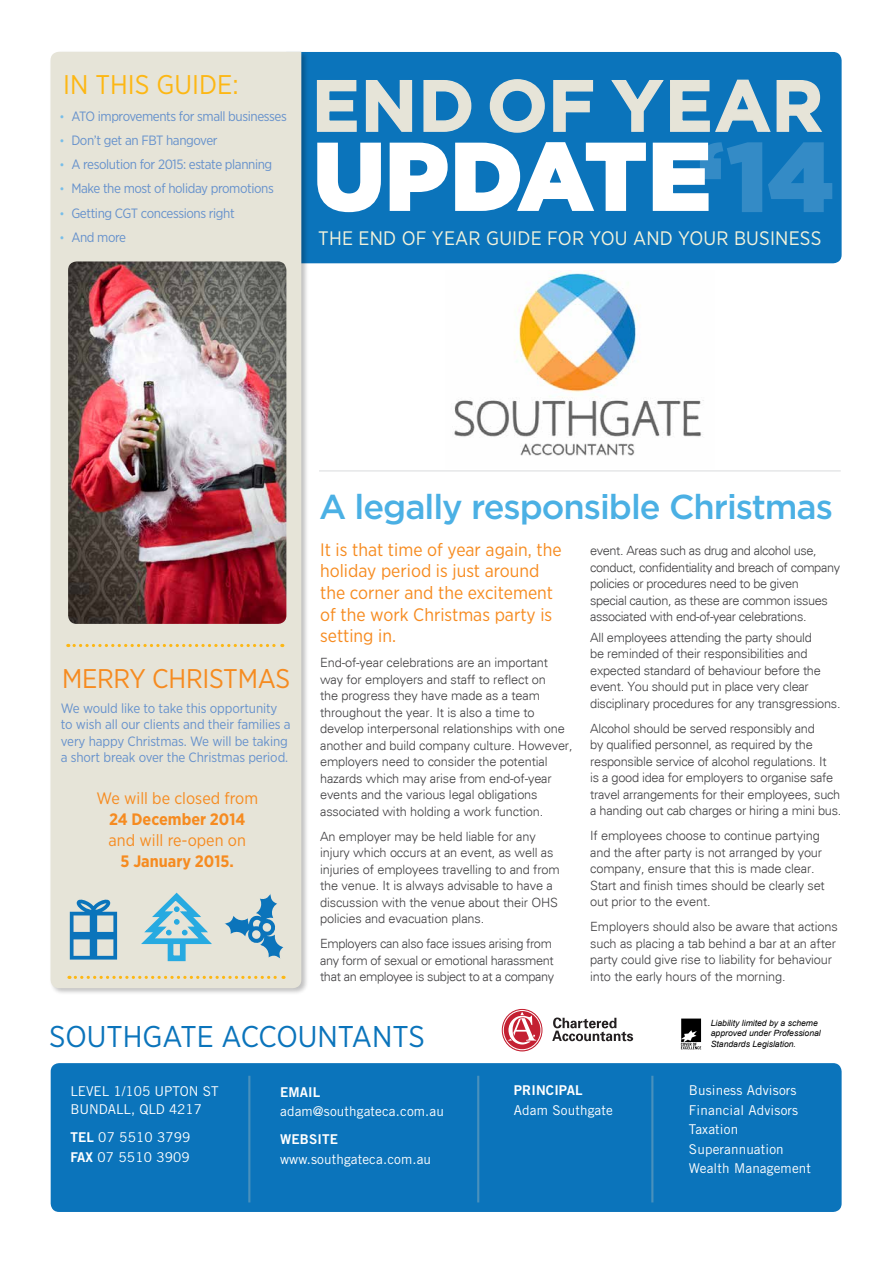
<style>
.page{position:relative;width:893px;height:1263px;background:#fff}
.page>*{position:absolute;margin:0;border:0;box-sizing:border-box;transform-origin:0 0}
.t1{font:900 94.5px "Gotham";color:#fff}
.t2{font:700 72px "Gotham";letter-spacing:.01em;color:#e6e4d8}
.t3{font:500 34.5px "Gotham";letter-spacing:-.03em;color:#4bb0e4}
.t4{font:30px "Gotham Narrow";color:#0b74bb}
.t5{font:27px "Gotham Narrow";letter-spacing:-.01em;color:#f68b20}
.t6{font:27px "Gotham Narrow";color:#fdb714}
.t7{font:19.5px "Gotham Narrow";letter-spacing:.01em;color:#f3f3dc}
.t8{font:18px/21.6px "Gotham Narrow";color:#f68b20}
.t9{font:16.5px "Gotham Narrow";color:#f68b20}
.t10{font:700 16.5px "Gotham Narrow";color:#f68b20}
.t11{font:13.5px/19.5px "Trade Gothic LT Std";letter-spacing:.01em;color:#fff}
.t12{font:13.5px "Gotham Narrow";letter-spacing:-.03em;color:#6792cc}
.t13{font:13.5px/16.5px "Gotham Narrow";letter-spacing:-.01em;color:#6792cc}
.t14{font:13.5px "Trade Gothic LT Std Bd 2";letter-spacing:.01em;color:#fff}
.t15{font:300 12.75px/16.5px "Univers";letter-spacing:-.01em;color:#414042}
.t16{font:300 12.75px/16.5px "Univers";letter-spacing:-.03em;color:#414042}
.t17{font:italic 8.55px/10.4px "Arial";color:#000}
.s1{font-size:12px;color:#78bee9}
.s2{font-size:96px}
.s3{font-family:"Trade Gothic LT Std Bd 2"}
</style>
<div class="page">
<div style="left:278px;top:52px;width:564px;height:211px;background:#0b74bb;border-radius:9px"></div>
<div style="left:49px;top:50px;width:260px;height:946px;background:#000;opacity:.25"></div>
<div style="left:51px;top:52px;width:250px;height:936px;background:#e6e4d8"></div>
<svg style="left:316px;top:80px;width:41px;height:52px"></svg>
<svg style="left:365px;top:80px;width:48px;height:52px"></svg>
<svg style="left:423px;top:80px;width:49px;height:52px"></svg>
<svg style="left:489px;top:79px;width:56px;height:54px"></svg>
<svg style="left:553px;top:80px;width:41px;height:52px"></svg>
<svg style="left:611px;top:79px;width:212px;height:53px"></svg>
<div style="left:51px;top:1063px;width:791px;height:149px;background:#0b74bb;border-radius:9px"></div>
<img style="left:68px;top:261px;width:218px;height:363px">
<hr style="left:319px;top:470px;width:522px;height:2px;background:#e6e7e8">
<svg style="left:317px;top:142px;width:64px;height:71px"></svg>
<svg style="left:389px;top:142px;width:444px;height:70px"></svg>
<img style="left:454px;top:271px;width:250px;height:185px">
<hr style="left:248px;top:1076px;width:2px;height:126px;background:#88aebe">
<hr style="left:477px;top:1076px;width:2px;height:126px;background:#88aebe">
<hr style="left:651px;top:1076px;width:2px;height:126px;background:#88aebe">
<svg style="left:502px;top:1009px;width:40px;height:42px"></svg>
<div style="left:502px;top:1009px;width:40px;height:42px;border:1px solid #c42032;border-radius:50%"></div>
<div style="left:503px;top:1010px;width:38px;height:40px;border:1px solid #fff;border-radius:50%"></div>
<svg style="left:508px;top:1012px;width:28px;height:32px"></svg>
<svg style="left:552px;top:1017px;width:81px;height:24px"></svg>
<svg style="left:681px;top:1018px;width:21px;height:31px"></svg>
<svg style="left:69px;top:976px;width:215px;height:3px"></svg>
<svg style="left:68px;top:644px;width:215px;height:3px"></svg>
<svg style="left:139px;top:891px;width:73px;height:71px"></svg>
<svg style="left:70px;top:899px;width:47px;height:60px"></svg>
<svg style="left:224px;top:893px;width:59px;height:66px"></svg>
<h3 class="t6" style="left:63px;top:67px;width:177px">IN THIS GUIDE:</h3>
<p class="t12" style="left:59px;top:108px;width:229px"><span class="s1">•</span> ATO improvements for small businesses</p>
<p class="t12" style="left:59px;top:132px;width:160px"><span class="s1">•</span> Don’t get an FBT hangover</p>
<p class="t12" style="left:59px;top:156px;width:214px"><span class="s1">•</span> A resolution for 2015: estate planning</p>
<p class="t12" style="left:59px;top:180px;width:216px"><span class="s1">•</span> Make the most of holiday promotions</p>
<p class="t12" style="left:59px;top:205px;width:177px"><span class="s1">•</span> Getting CGT concessions right</p>
<p class="t12" style="left:59px;top:229px;width:68px"><span class="s1">•</span> And more</p>
<h2 class="t2" style="left:312px;top:58px;width:513px">END OF YEAR</h2>
<h1 class="t1" style="left:313px;top:111px;width:522px">UPDATE<span class="s2">‘14</span></h1>
<h3 class="t7" style="left:318px;top:226px;width:505px">THE END OF YEAR GUIDE FOR YOU AND YOUR BUSINESS</h3>
<h3 class="t5" style="left:62px;top:661px;width:230px">MERRY CHRISTMAS</h3>
<p class="t13" style="left:61px;top:700px;width:231px">We would like to take this opportunity to wish all our clients and their families a very happy Christmas. We will be taking a short break over the Christmas period.</p>
<p class="t9" style="left:96px;top:788px;width:163px">We will be closed from</p>
<p class="t10" style="left:109px;top:809px;width:138px">24 December 2014</p>
<p class="t9" style="left:109px;top:830px;width:139px">and will re-open on</p>
<p class="t10" style="left:121px;top:851px;width:115px">5 January 2015.</p>
<h3 class="t3" style="left:319px;top:484px;width:516px">A legally responsible Christmas</h3>
<h3 class="t8" style="left:320px;top:538px;width:243px">It is that time of year again, the holiday period is just around the corner and the excitement of the work Christmas party is setting in.</h3>
<p class="t15" style="left:320px;top:654px;width:254px">End-of-year celebrations are an important way for employers and staff to reflect on<br>the progress they have made as a team throughout the year. It is also a time to develop interpersonal relationships with one another and build company culture. However, employers need to consider the potential hazards which may arise from end-of-year events and the various legal obligations associated with holding a work function.</p>
<p class="t15" style="left:320px;top:828px;width:241px">An employer may be held liable for any injury which occurs at an event, as well as injuries of employees travelling to and from the venue. It is always advisable to have a discussion with the venue about their OHS policies and evacuation plans.</p>
<p class="t16" style="left:320px;top:935px;width:236px">Employers can also face issues arising from any form of sexual or emotional harassment that an employee is subject to at a company</p>
<p class="t16" style="left:590px;top:542px;width:251px">event. Areas such as drug and alcohol use, conduct, confidentiality and breach of company policies or procedures need to be given<br>special caution, as these are common issues associated with end-of-year celebrations.</p>
<p class="t15" style="left:590px;top:629px;width:252px">All employees attending the party should<br>be reminded of their responsibilities and expected standard of behaviour before the event. You should put in place very clear disciplinary procedures for any transgressions.</p>
<p class="t15" style="left:590px;top:720px;width:253px">Alcohol should be served responsibly and<br>by qualified personnel, as required by the responsible service of alcohol regulations. It<br>is a good idea for employers to organise safe travel arrangements for their employees, such a handing out cab charges or hiring a mini bus.</p>
<p class="t15" style="left:590px;top:828px;width:236px">If employees choose to continue partying and the after party is not arranged by your company, ensure that this is made clear.<br>Start and finish times should be clearly set out prior to the event.</p>
<p class="t15" style="left:590px;top:919px;width:249px">Employers should also be aware that actions such as placing a tab behind a bar at an after party could give rise to liability for behaviour into the early hours of the morning.</p>
<h3 class="t4" style="left:49px;top:1018px;width:377px">SOUTHGATE ACCOUNTANTS</h3>
<p class="t17" style="left:711px;top:1018px;width:112px">Liability limited by a scheme approved under Professional<br>Standards Legislation.</p>
<p class="t11" style="left:70px;top:1082px;width:150px;line-height:18px">LEVEL 1/105 UPTON ST<br>BUNDALL, QLD 4217</p>
<p class="t11" style="left:70px;top:1128px;width:122px"><span class="s3">TEL</span> 07 5510 3799<br><span class="s3">FAX</span> 07 5510 3909</p>
<p class="t14" style="left:280px;top:1083px;width:42px">EMAIL</p>
<p class="t11" style="left:280px;top:1101px;width:165px">adam@southgateca.com.au</p>
<p class="t14" style="left:280px;top:1131px;width:59px">WEBSITE</p>
<p class="t11" style="left:280px;top:1149px;width:152px">www.southgateca.com.au</p>
<p class="t14" style="left:514px;top:1082px;width:70px">PRINCIPAL</p>
<p class="t11" style="left:514px;top:1100px;width:100px">Adam Southgate</p>
<p class="t11" style="left:689px;top:1080px;width:124px">Business Advisors<br>Financial Advisors<br>Taxation<br>Superannuation<br>Wealth Management</p>
</div>
